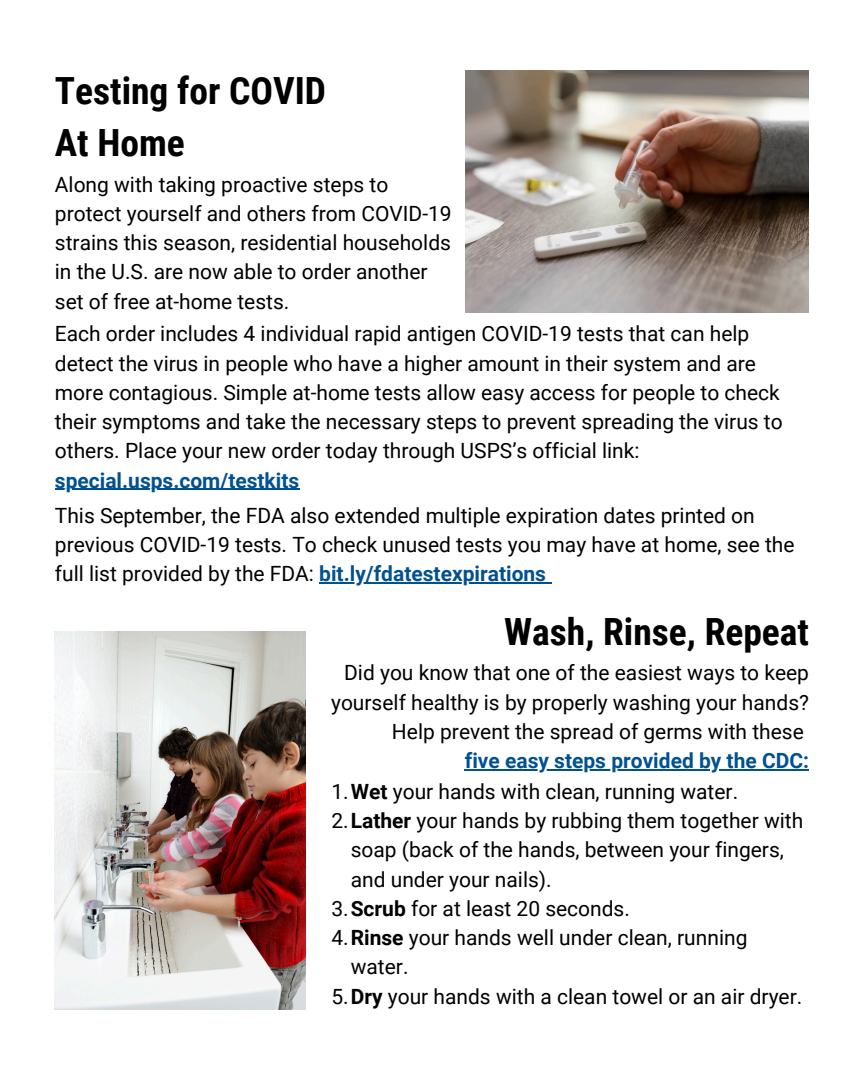
<style>
.page{position:relative;width:864px;height:1080px;background:#fff}
.page>*{position:absolute;margin:0;border:0;box-sizing:border-box;transform-origin:0 0}
.t1{font:700 37.5px/51.8px "Roboto Condensed";color:#000}
.t2{font:21px/29.2px "Roboto";color:#000}
.t3{font:700 21px "Roboto";color:#005191}
.s1{font-weight:700;color:#005191}
.s2{font-weight:700}
</style>
<div class="page">
<img style="left:466px;top:71px;width:343px;height:241px">
<img style="left:55px;top:632px;width:251px;height:378px">
<hr style="left:55px;top:489px;width:244px;height:1px;background:#005191">
<hr style="left:319px;top:583px;width:227px;height:1px;background:#005191">
<hr style="left:465px;top:769px;width:344px;height:1px;background:#005191">
<p class="t1" style="left:55px;top:65px;width:273px">Testing for COVID<br>At Home</p>
<p class="t2" style="left:55px;top:170px;width:398px">Along with taking proactive steps to protect yourself and others from COVID-19 strains this season, residential households in the U.S. are now able to order another set of free at-home tests.</p>
<p class="t2" style="left:55px;top:320px;width:729px">Each order includes 4 individual rapid antigen COVID-19 tests that can help detect the virus in people who have a higher amount in their system and are more contagious. Simple at-home tests allow easy access for people to check their symptoms and take the necessary steps to prevent spreading the virus to others. Place your new order today through USPS’s official link:</p>
<h1 class="t3" style="left:55px;top:468px;width:246px">special.usps.com/testkits</h1>
<p class="t2" style="left:55px;top:501px;width:741px">This September, the FDA also extended multiple expiration dates printed on previous COVID-19 tests. To check unused tests you may have at home, see the full list provided by the FDA: <span class="s1">bit.ly/fdatestexpirations</span></p>
<p class="t1" style="left:504px;top:606px;width:306px">Wash, Rinse, Repeat</p>
<p class="t2" style="left:331px;top:659px;width:480px;text-align:right">Did you know that one of the easiest ways to keep yourself healthy is by properly washing your hands?<br>Help prevent the spread of germs with these</p>
<p class="t3" style="left:465px;top:749px;width:346px">five easy steps provided by the CDC:</p>
<p class="t2" style="left:331px;top:777px;width:408px">1.<span class="s2">Wet</span> your hands with clean, running water.</p>
<p class="t2" style="left:351px;top:806px;width:454px;text-indent:-19px">2.<span class="s2">Lather</span> your hands by rubbing them together with soap (back of the hands, between your fingers, and under your nails).</p>
<p class="t2" style="left:331px;top:894px;width:300px">3.<span class="s2">Scrub</span> for at least 20 seconds.</p>
<p class="t2" style="left:331px;top:923px;width:418px">4.<span class="s2">Rinse</span> your hands well under clean, running</p>
<p class="t2" style="left:351px;top:953px;width:59px">water.</p>
<p class="t2" style="left:331px;top:982px;width:473px">5.<span class="s2">Dry</span> your hands with a clean towel or an air dryer.</p>
</div>
